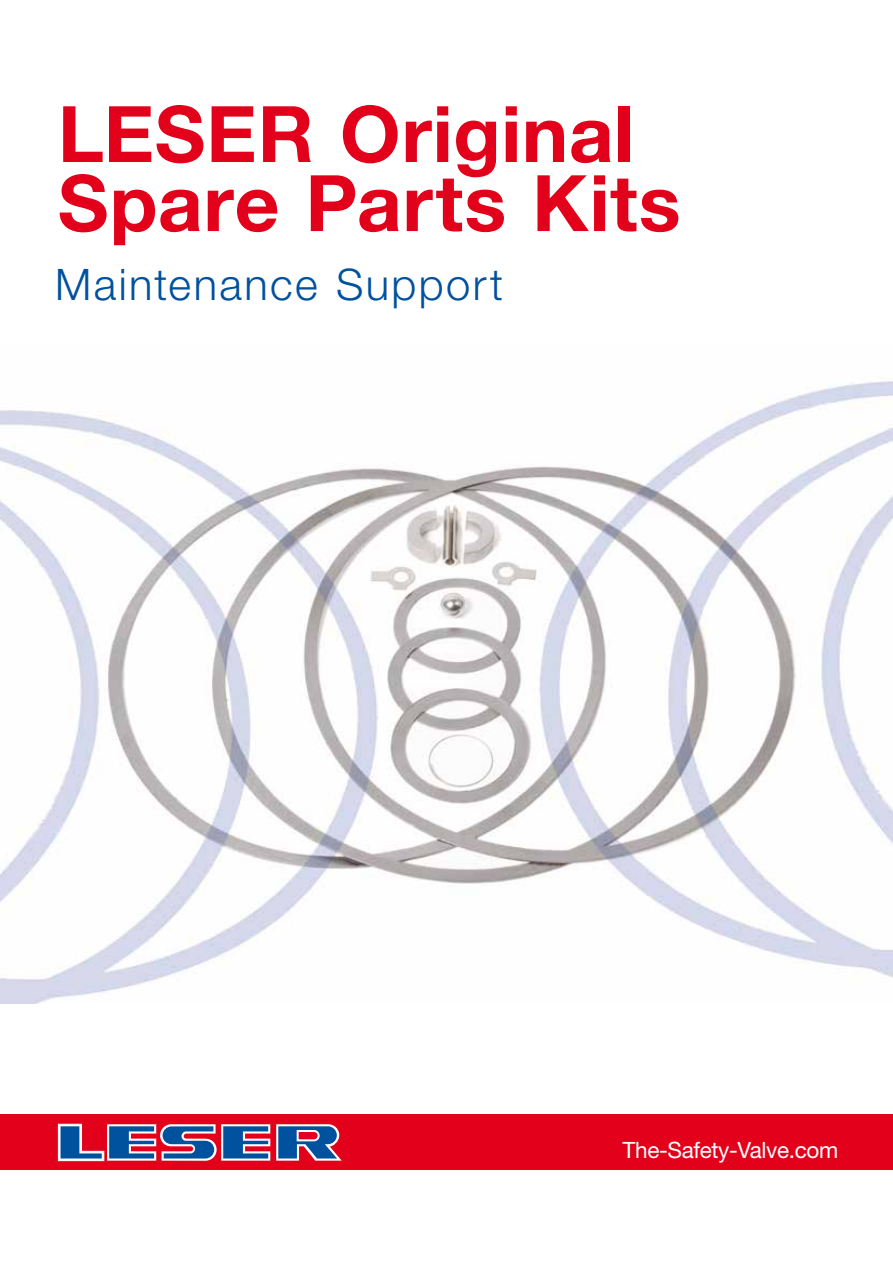
<style>
.page{position:relative;width:893px;height:1263px;background:#fff}
.page>*{position:absolute;margin:0;border:0;box-sizing:border-box;transform-origin:0 0}
.t1{font:700 78px/69px "Helvetica Neue LT Pro";letter-spacing:.01em;color:#e2001a}
.t2{font:300 43.5px "Helvetica Neue LT Pro";letter-spacing:.055em;color:#00519e}
.t3{font:22.5px "Helvetica Neue LT Pro";letter-spacing:-.015em;color:#fff}
</style>
<div class="page">
<div style="left:0;top:1114px;width:893px;height:55px;background:#e2001a"></div>
<svg style="left:58px;top:1124px;width:212px;height:37px"></svg>
<svg style="left:276px;top:1124px;width:66px;height:37px"></svg>
<img style="left:0;top:381px;width:893px;height:622px">
<p class="t1" style="left:58px;top:97px;width:624px">LESER Original<br>Spare Parts Kits</p>
<p class="t2" style="left:55px;top:258px;width:449px">Maintenance Support</p>
<p class="t3" style="left:623px;top:1136px;width:217px">The-Safety-Valve.com</p>
</div>
